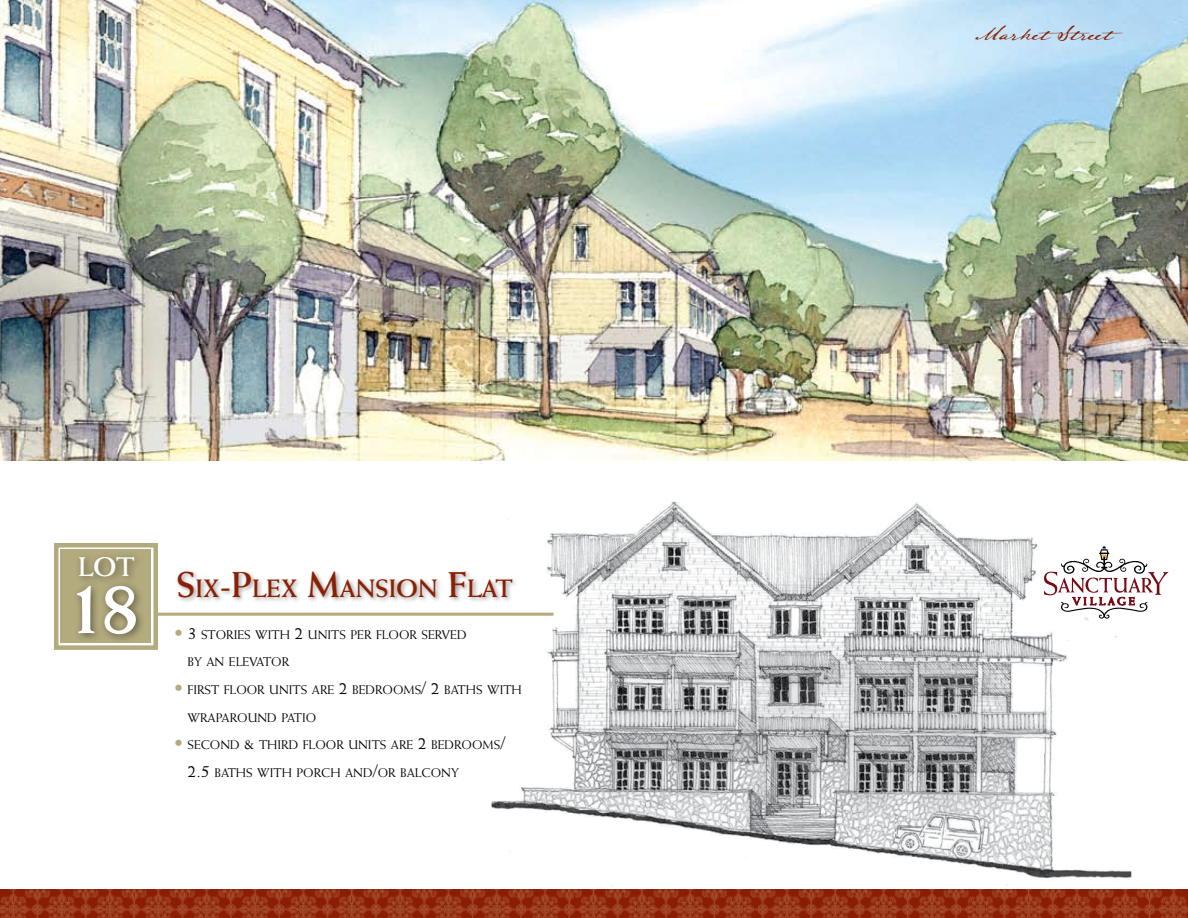
<style>
.page{position:relative;width:1188px;height:918px;background:#fff}
.page>*{position:absolute;margin:0;border:0;box-sizing:border-box;transform-origin:0 0}
.t1{font:700 81px "Weiss";color:#fff}
.t2{font:700 27px "Weiss";color:#fff}
.t3{font:700 25.2px "Weiss";color:#8a2003}
.t4{font:18px "Lamar Pen";color:#8a2003}
.t5{font:12.6px/27.6px "Weiss";color:#000}
.s1{font-size:36px}
.s2{font-size:18px;color:#b3aa7e}
.s3{font-size:18px}
</style>
<div class="page">
<img style="left:0;top:0;width:1188px;height:461px">
<svg style="left:54px;top:543px;width:104px;height:107px"></svg>
<div style="left:63px;top:552px;width:86px;height:89px;border:4px solid #b3aa7e"></div>
<div style="left:176px;top:569px;width:412px;height:84px;background:#000;opacity:.4"></div>
<div style="left:70px;top:580px;width:197px;height:134px;background:#000;opacity:.5"></div>
<div style="left:73px;top:551px;width:123px;height:65px;background:#000;opacity:.5"></div>
<img style="left:483px;top:454px;width:655px;height:432px">
<hr style="left:157px;top:613px;width:397px;height:3px;background:#b3aa7e">
<img style="left:1px;top:890px;width:1187px;height:28px">
<svg style="left:1044px;top:546px;width:124px;height:73px"></svg>
<h2 class="t2" style="left:78px;top:550px;width:20px">LOT</h2>
<h1 class="t1" style="left:64px;top:557px;width:80px">18</h1>
<h3 class="t3" style="left:176px;top:573px;width:338px"><span class="s1">S</span>IX<span class="s1">-P</span>LEX <span class="s1">M</span>ANSION <span class="s1">F</span>LAT</h3>
<p class="t5" style="left:188px;top:621px;width:281px;text-indent:-14px"><span class="s2">•</span> <span class="s3">3</span> STORIES WITH <span class="s3">2</span> UNITS PER FLOOR SERVED<br>BY AN ELEVATOR</p>
<p class="t5" style="left:188px;top:676px;width:336px;text-indent:-14px"><span class="s2">•</span> FIRST FLOOR UNITS ARE <span class="s3">2</span> BEDROOMS<span class="s3">/ 2</span> BATHS WITH<br>WRAPAROUND PATIO</p>
<p class="t5" style="left:187px;top:731px;width:319px;text-indent:-13px"><span class="s2">•</span> SECOND <span class="s3">&amp;</span> THIRD FLOOR UNITS ARE <span class="s3">2</span> BEDROOMS<span class="s3">/<br>2.5</span> BATHS WITH PORCH AND<span class="s3">/</span>OR BALCONY</p>
<h3 class="t4" style="left:975px;top:22px;width:149px">MarketStreet</h3>
</div>
